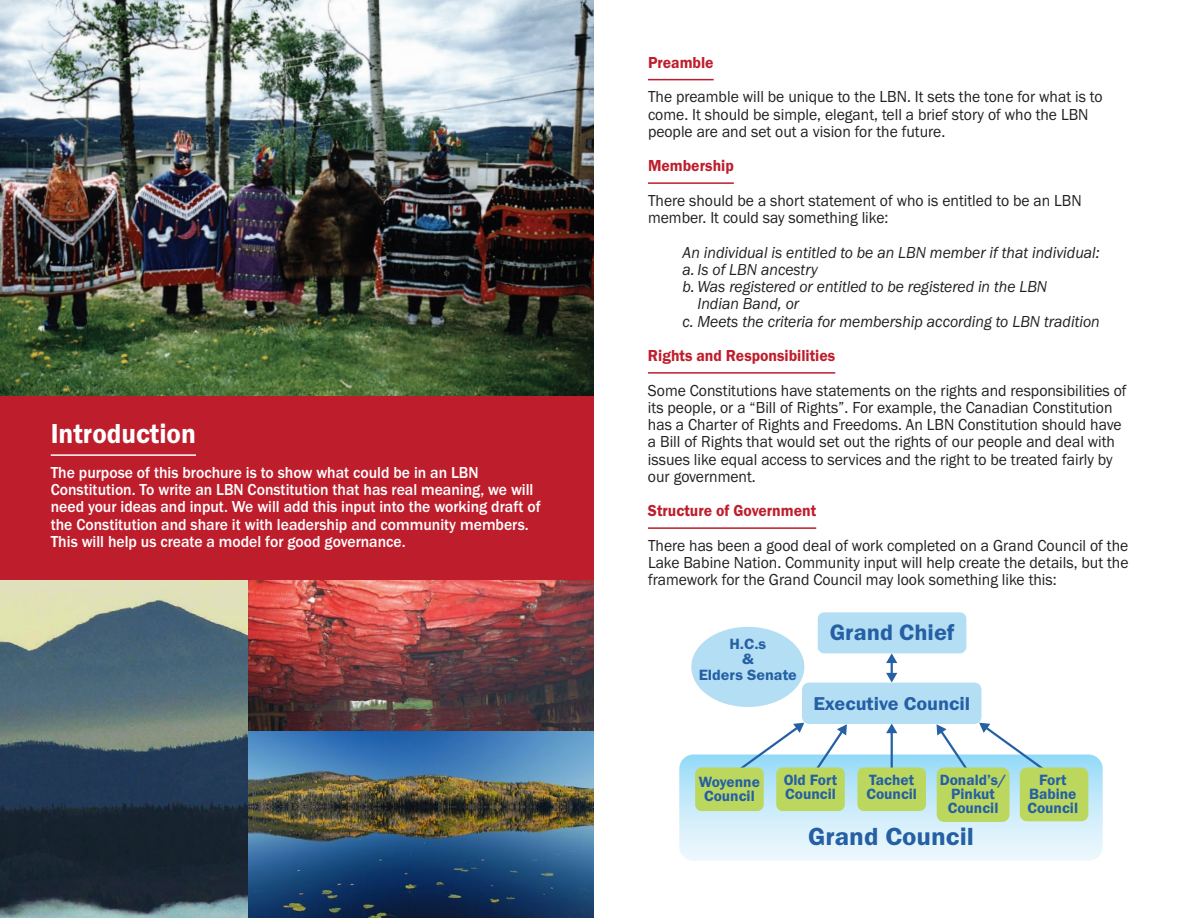
<style>
.page{position:relative;width:1188px;height:918px;background:#fff}
.page>*{position:absolute;margin:0;border:0;box-sizing:border-box;transform-origin:0 0}
.t1{font:600 28.5px "Franklin Gothic Itc T";color:#fff;scale:.95 1}
.t2{font:600 25.65px "Franklin Gothic Itc T";color:#255fa4;scale:1.05 1}
.t3{font:600 23.1px "Franklin Gothic Itc T";color:#255fa4;scale:1.05 1}
.t4{font:600 19.2px "Franklin Gothic Itc T";color:#255fa4;scale:1.05 1}
.t5{font:16.5px/17.2px "Franklin Gothic Itc T";color:#231f20;scale:.95 1}
.t6{font:500 16.5px/17.2px "Franklin Gothic Itc T";color:#fff;scale:.95 1}
.t7{font:italic 16.5px "Franklin Gothic Itc T";color:#231f20;scale:.95 1}
.t8{font:600 16.5px "Franklin Gothic Itc T";color:#be1d2c;scale:.95 1}
.t9{font:600 15.45px/14.1px "Franklin Gothic Itc T";color:#255fa4;text-align:center}
.t10{font:600 15.45px/15.5px "Franklin Gothic Itc T";color:#255fa4;text-align:center;scale:1.05 1}
</style>
<div class="page">
<img style="left:0;top:0;width:594px;height:396px">
<div style="left:0;top:396px;width:594px;height:184px;background:#be1d2c"></div>
<hr style="left:51px;top:454px;width:145px;height:2px;background:#fff">
<hr style="left:648px;top:79px;width:66px;height:1px;background:#be1d2c">
<hr style="left:648px;top:182px;width:86px;height:2px;background:#be1d2c">
<hr style="left:648px;top:372px;width:187px;height:2px;background:#be1d2c">
<hr style="left:648px;top:527px;width:168px;height:2px;background:#be1d2c">
<img style="left:0;top:580px;width:248px;height:338px">
<img style="left:248px;top:580px;width:346px;height:151px">
<img style="left:248px;top:731px;width:346px;height:187px">
<svg style="left:679px;top:755px;width:424px;height:106px;background:#d3eefa"></svg>
<svg style="left:886px;top:653px;width:11px;height:30px"></svg>
<div style="left:818px;top:612px;width:148px;height:41px;background:#b3def3;border-radius:6px"></div>
<div style="left:691px;top:627px;width:113px;height:80px;background:#b3def3;border-radius:50%"></div>
<svg style="left:736px;top:723px;width:68px;height:50px"></svg>
<svg style="left:814px;top:724px;width:33px;height:48px"></svg>
<svg style="left:979px;top:723px;width:68px;height:50px"></svg>
<svg style="left:937px;top:724px;width:33px;height:48px"></svg>
<hr style="left:891px;top:732px;width:2px;height:37px;background:#255fa4">
<svg style="left:886px;top:724px;width:11px;height:9px"></svg>
<div style="left:695px;top:768px;width:69px;height:43px;background:#bbd75e;border-radius:6px"></div>
<div style="left:857px;top:768px;width:69px;height:43px;background:#bbd75e;border-radius:6px"></div>
<div style="left:937px;top:768px;width:73px;height:54px;background:#bbd75e;border-radius:7px"></div>
<div style="left:1020px;top:768px;width:68px;height:53px;background:#bbd75e;border-radius:7px"></div>
<div style="left:776px;top:768px;width:69px;height:43px;background:#bbd75e;border-radius:6px"></div>
<div style="left:802px;top:683px;width:179px;height:41px;background:#b3def3;border-radius:7px"></div>
<h1 class="t1" style="left:51px;top:417px;width:154px">Introduction</h1>
<p class="t6" style="left:51px;top:464px;width:517px">The purpose of this brochure is to show what could be in an LBN Constitution. To write an LBN Constitution that has real meaning, we will need your ideas and input. We will add this input into the working draft of the Constitution and share it with leadership and community members.<br>This will help us create a model for good governance.</p>
<p class="t8" style="left:648px;top:53px;width:71px">Preamble</p>
<p class="t5" style="left:648px;top:88px;width:480px">The preamble will be unique to the LBN. It sets the tone for what is to come. It should be simple, elegant, tell a brief story of who the LBN people are and set out a vision for the future.</p>
<p class="t8" style="left:648px;top:156px;width:92px">Membership</p>
<p class="t5" style="left:648px;top:192px;width:458px">There should be a short statement of who is entitled to be an LBN member. It could say something like:</p>
<p class="t7" style="left:683px;top:243px;width:441px">An individual is entitled to be an LBN member if that individual:</p>
<p class="t7" style="left:683px;top:260px;width:144px">a. Is of LBN ancestry</p>
<p class="t7" style="left:683px;top:277px;width:385px">b. Was registered or entitled to be registered in the LBN</p>
<p class="t7" style="left:697px;top:294px;width:109px">Indian Band, or</p>
<p class="t7" style="left:683px;top:312px;width:441px">c. Meets the criteria for membership according to LBN tradition</p>
<p class="t8" style="left:648px;top:346px;width:199px">Rights and Responsibilities</p>
<p class="t5" style="left:648px;top:381px;width:505px">Some Constitutions have statements on the rights and responsibilities of its people, or a “Bill of Rights”. For example, the Canadian Constitution has a Charter of Rights and Freedoms. An LBN Constitution should have a Bill of Rights that would set out the rights of our people and deal with issues like equal access to services and the right to be treated fairly by our government.</p>
<p class="t8" style="left:648px;top:501px;width:179px">Structure of Government</p>
<p class="t5" style="left:648px;top:537px;width:507px;text-align:justify">There has been a good deal of work completed on a Grand Council of the Lake Babine Nation. Community input will help create the details, but the framework for the Grand Council may look something like this:</p>
<p class="t10" style="left:699px;top:636px;width:95px">H.C.s<br>&amp;<br>Elders Senate</p>
<h3 class="t3" style="left:830px;top:619px;width:121px">Grand Chief</h3>
<p class="t4" style="left:813px;top:692px;width:151px">Executive Council</p>
<p class="t9" style="left:699px;top:774px;width:63px">Woyenne<br>Council</p>
<p class="t9" style="left:784px;top:773px;width:55px;text-align:left">Old Fort<br>Council</p>
<p class="t9" style="left:866px;top:773px;width:52px;text-align:left">Tachet<br>Council</p>
<p class="t9" style="left:940px;top:773px;width:68px">Donald’s/<br>Pinkut<br>Council</p>
<p class="t9" style="left:1027px;top:773px;width:52px">Fort<br>Babine<br>Council</p>
<h2 class="t2" style="left:808px;top:822px;width:159px">Grand Council</h2>
</div>
